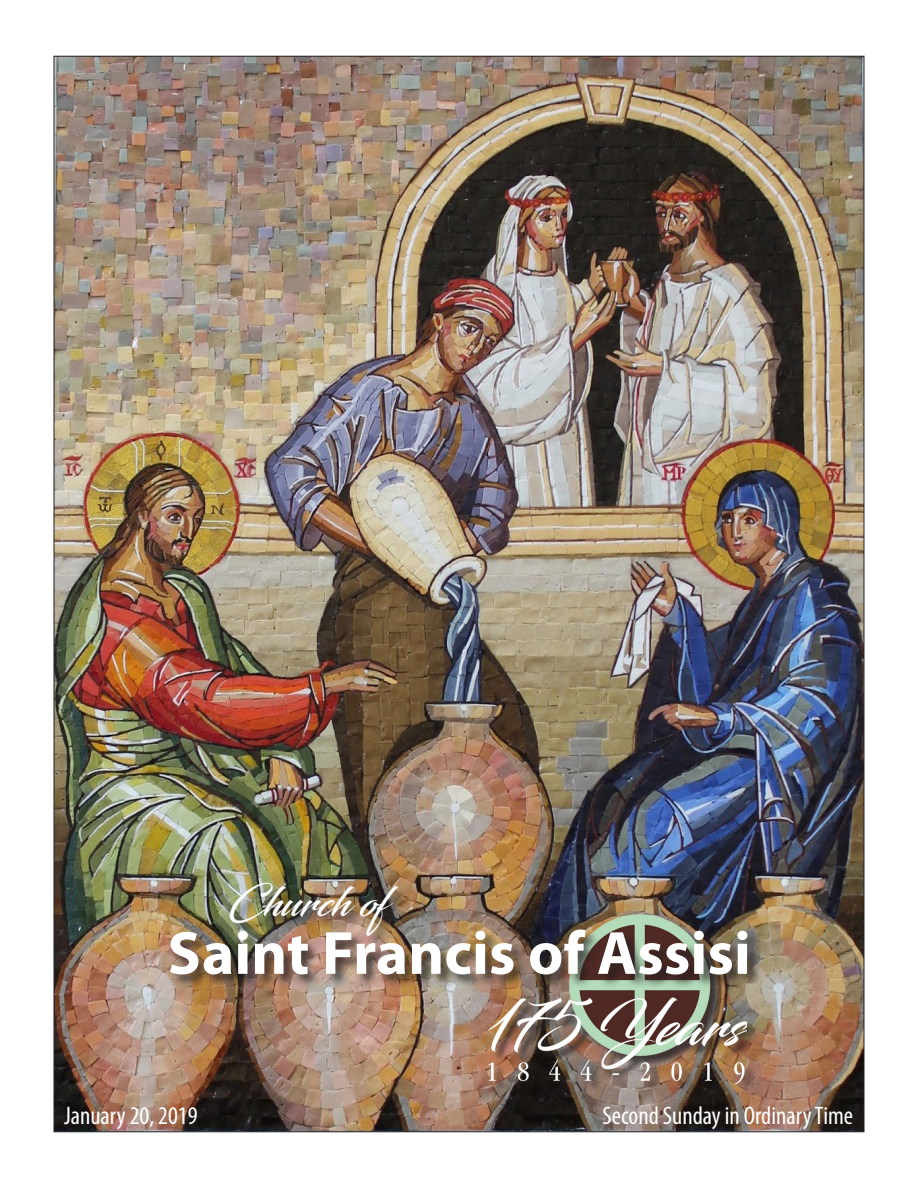
<style>
.page{position:relative;width:918px;height:1188px;background:#fff}
.page>*{position:absolute;margin:0;border:0;box-sizing:border-box;transform-origin:0 0}
.t1{font:700 61.5px "Myriad Pro";color:#fff}
.t2{font:40.5px "Blacksword";color:#fff}
.t3{font:condensed 25.5px "Myriad Pro";color:#fff}
</style>
<div class="page">
<img style="left:56px;top:58px;width:806px;height:1072px">
<div style="left:490px;top:917px;width:269px;height:179px;background:#231f20;opacity:.75"></div>
<img style="left:486px;top:912px;width:260px;height:174px">
<div style="left:229px;top:881px;width:183px;height:69px;background:#231f20;opacity:.75"></div>
<div style="left:169px;top:928px;width:593px;height:61px;background:#231f20;opacity:.75"></div>
<h2 class="t2" style="left:229px;top:878px;width:182px">Church of</h2>
<h1 class="t1" style="left:168px;top:913px;width:585px">Saint Francis of Assisi</h1>
<p class="t3" style="left:64px;top:1101px;width:135px">January 20, 2019</p>
<p class="t3" style="left:602px;top:1101px;width:252px">Second Sunday in Ordinary Time</p>
</div>
